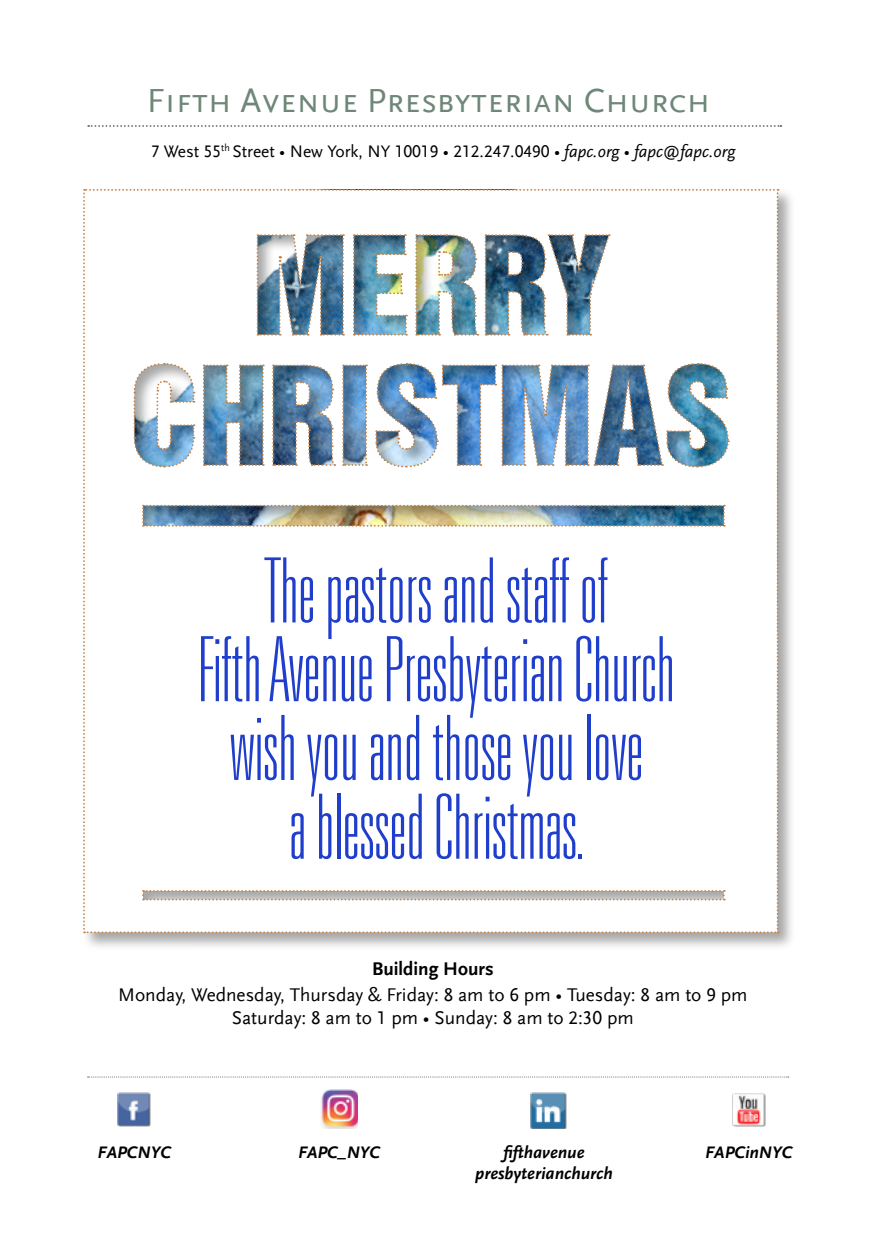
<style>
.page{position:relative;width:873px;height:1260px;background:#fff}
.page>*{position:absolute;margin:0;border:0;box-sizing:border-box;transform-origin:0 0}
.t1{font:100 ultra-condensed 90.12px/78.8px "Univers";color:#203ecc;text-align:center}
.t2{font:35px "Scala Sans LF Caps";color:#6e8778}
.t3{font:19.25px/22.8px "Scala Sans LF";color:#000;text-align:center}
.t4{font:700 19.25px "Scala Sans";color:#000}
.t5{font:17.5px "Scala Sans LF";color:#000}
.t6{font:italic 700 17.5px "Scala Sans LF";color:#000}
.s1{font-style:italic}
</style>
<div class="page">
<svg style="left:88px;top:125px;width:693px;height:2px"></svg>
<div style="left:81px;top:188px;width:714px;height:763px;background:#000;opacity:.35"></div>
<svg style="left:83px;top:189px;width:695px;height:744px"></svg>
<svg style="left:88px;top:1077px;width:700px;height:1px"></svg>
<img style="left:732px;top:1093px;width:33px;height:33px">
<img style="left:117px;top:1092px;width:33px;height:34px">
<img style="left:321px;top:1090px;width:36px;height:39px">
<img style="left:530px;top:1092px;width:36px;height:37px">
<h2 class="t2" style="left:147px;top:82px;width:565px">Fifth Avenue Presbyterian Church</h2>
<p class="t5" style="left:151px;top:142px;width:586px">7 West 55<sup>th</sup> Street • New York, NY 10019 • 212.247.0490 • <span class="s1">fapc.org • fapc@fapc.org</span></p>
<h1 class="t1" style="left:198px;top:553px;width:478px">The pastors and staff of<br>Fifth Avenue Presbyterian Church wish you and those you love<br>a blessed Christmas.</h1>
<p class="t4" style="left:372px;top:958px;width:123px">Building Hours</p>
<p class="t3" style="left:118px;top:984px;width:631px">Monday, Wednesday, Thursday &amp; Friday: 8 am to 6 pm • Tuesday: 8 am to 9 pm<br>Saturday: 8 am to 1 pm • Sunday: 8 am to 2:30 pm</p>
<p class="t6" style="left:98px;top:1143px;width:75px">FAPCNYC</p>
<p class="t6" style="left:298px;top:1143px;width:84px">FAPC_NYC</p>
<p class="t6" style="left:503px;top:1143px;width:82px">fifthavenue</p>
<p class="t6" style="left:705px;top:1143px;width:89px">FAPCinNYC</p>
<p class="t6" style="left:475px;top:1164px;width:139px">presbyterianchurch</p>
</div>
